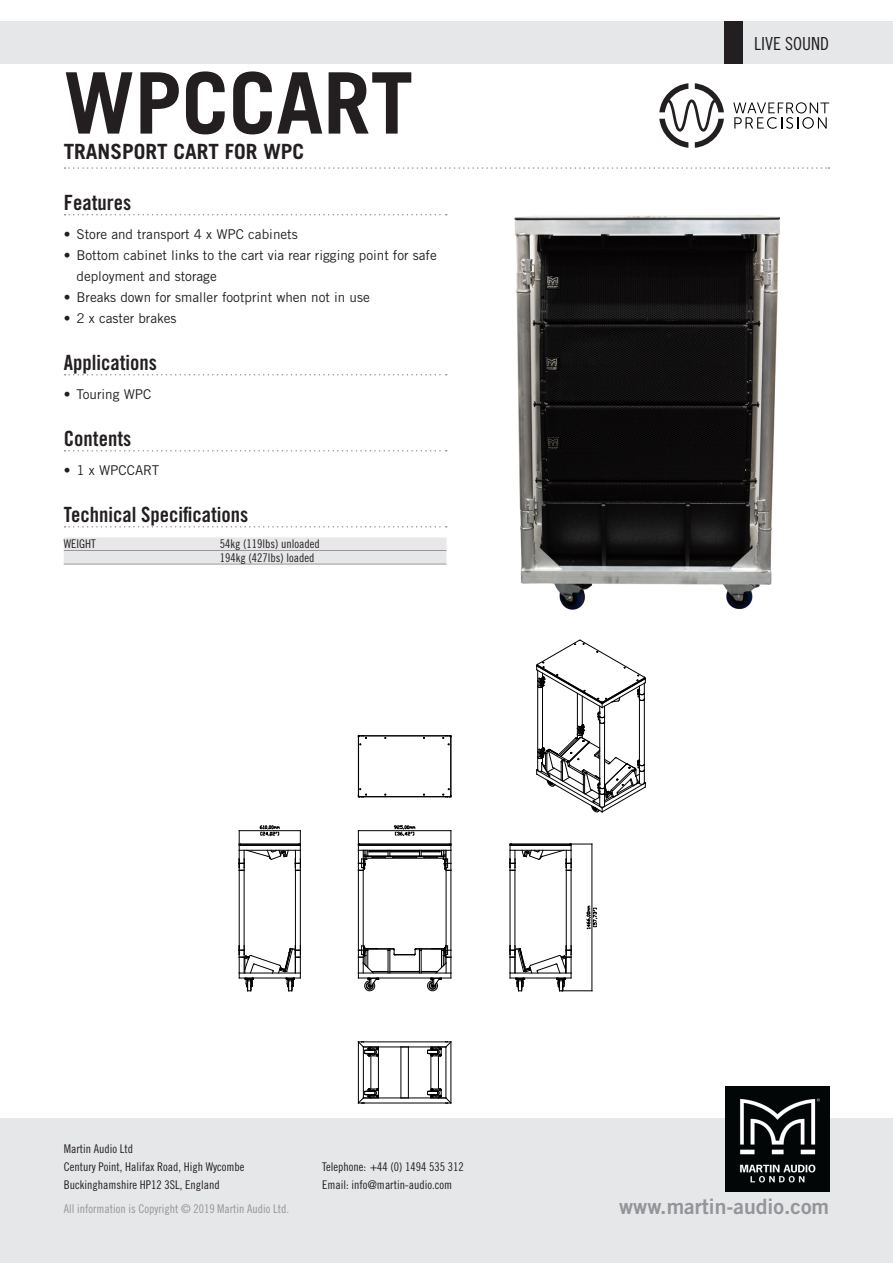
<style>
.page{position:relative;width:893px;height:1263px;background:#fff}
.page>*{position:absolute;margin:0;border:0;box-sizing:border-box;transform-origin:0 0}
.t1{font:700 84.9px "Trade Gothic LT Std";color:#231f20}
.t2{font:21.15px "Trade Gothic LT Std Bd 2";color:#939598}
.Content_header{font:21px "Trade Gothic LT Std Bd Cn 20";color:#231f20}
.t3{font:700 21px "Trade Gothic LT Std";color:#231f20}
.t4{font:18px "Trade Gothic LT Std Cn 18";color:#231f20}
.t5{font:13.5px/21px "Trade Gothic LT Std";color:#231f20}
.white_line__use{font:12px/18px "Trade Gothic LT Std Cn 18";color:#231f20}
.t6{font:12px "Trade Gothic LT Std Cn 18";color:#939598}
.whiteline{font:12px "Trade Gothic LT Std Cn 18";color:#231f20}
</style>
<div class="page">
<div style="left:0;top:21px;width:893px;height:43px;background:#e6e7e9"></div>
<div style="left:0;top:1118px;width:893px;height:145px;background:#e6e7e9"></div>
<img style="left:725px;top:1086px;width:104px;height:106px">
<div style="left:724px;top:21px;width:18px;height:43px;background:#231f20"></div>
<svg style="left:65px;top:167px;width:764px;height:2px"></svg>
<svg style="left:659px;top:83px;width:65px;height:65px"></svg>
<svg style="left:733px;top:102px;width:96px;height:27px"></svg>
<svg style="left:65px;top:214px;width:382px;height:1px"></svg>
<svg style="left:65px;top:374px;width:382px;height:1px"></svg>
<svg style="left:65px;top:450px;width:382px;height:1px"></svg>
<svg style="left:65px;top:526px;width:382px;height:1px"></svg>
<div style="left:64px;top:537px;width:382px;height:13px;background:#e9e7e8"></div>
<hr style="left:64px;top:550px;width:382px;height:1px;background:#8b8c8e">
<div style="left:64px;top:551px;width:382px;height:13px;background:#e6e7e9"></div>
<hr style="left:64px;top:564px;width:382px;height:1px;background:#939598">
<img style="left:514px;top:215px;width:266px;height:395px">
<hr style="left:451px;top:870px;width:1px;height:80px;background:#000">
<hr style="left:446px;top:870px;width:1px;height:76px;background:#000">
<hr style="left:363px;top:870px;width:1px;height:76px;background:#000">
<hr style="left:358px;top:870px;width:1px;height:80px;background:#000">
<svg style="left:358px;top:946px;width:94px;height:45px"></svg>
<hr style="left:244px;top:870px;width:1px;height:80px;background:#000">
<hr style="left:239px;top:870px;width:1px;height:80px;background:#000">
<hr style="left:300px;top:870px;width:1px;height:80px;background:#000">
<hr style="left:295px;top:870px;width:1px;height:80px;background:#000">
<hr style="left:240px;top:844px;width:59px;height:1px;background:#000">
<hr style="left:239px;top:845px;width:61px;height:1px;background:#000">
<hr style="left:239px;top:850px;width:61px;height:1px;background:#000">
<svg style="left:239px;top:946px;width:62px;height:45px"></svg>
<hr style="left:515px;top:870px;width:1px;height:80px;background:#000">
<hr style="left:510px;top:870px;width:1px;height:80px;background:#000">
<hr style="left:571px;top:870px;width:1px;height:80px;background:#000">
<hr style="left:566px;top:870px;width:1px;height:80px;background:#000">
<svg style="left:510px;top:946px;width:62px;height:45px"></svg>
<hr style="left:359px;top:736px;width:91px;height:1px;background:#000">
<hr style="left:359px;top:735px;width:91px;height:1px;background:#000">
<hr style="left:450px;top:737px;width:1px;height:59px;background:#000">
<hr style="left:358px;top:737px;width:1px;height:59px;background:#000">
<hr style="left:451px;top:737px;width:1px;height:59px;background:#000">
<hr style="left:359px;top:796px;width:91px;height:1px;background:#000">
<svg style="left:358px;top:735px;width:9px;height:10px"></svg>
<svg style="left:442px;top:735px;width:10px;height:10px"></svg>
<svg style="left:358px;top:788px;width:9px;height:10px"></svg>
<svg style="left:442px;top:788px;width:10px;height:10px"></svg>
<hr style="left:371px;top:1056px;width:1px;height:33px;background:#000">
<hr style="left:363px;top:1047px;width:1px;height:51px;background:#000">
<hr style="left:408px;top:1047px;width:1px;height:51px;background:#000">
<hr style="left:401px;top:1047px;width:1px;height:51px;background:#000">
<hr style="left:446px;top:1047px;width:1px;height:51px;background:#000">
<hr style="left:438px;top:1056px;width:1px;height:33px;background:#000">
<hr style="left:378px;top:1055px;width:1px;height:34px;background:#000">
<hr style="left:431px;top:1055px;width:1px;height:35px;background:#000">
<hr style="left:451px;top:1042px;width:1px;height:61px;background:#000">
<hr style="left:358px;top:1042px;width:1px;height:61px;background:#000">
<svg style="left:358px;top:1088px;width:21px;height:15px"></svg>
<svg style="left:358px;top:1042px;width:21px;height:15px"></svg>
<svg style="left:427px;top:1088px;width:25px;height:16px"></svg>
<svg style="left:427px;top:1041px;width:25px;height:16px"></svg>
<hr style="left:363px;top:1047px;width:83px;height:1px;background:#000">
<hr style="left:358px;top:1041px;width:93px;height:1px;background:#000">
<hr style="left:363px;top:1098px;width:83px;height:1px;background:#000">
<hr style="left:358px;top:1103px;width:93px;height:1px;background:#000">
<svg style="left:536px;top:640px;width:110px;height:172px"></svg>
<hr style="left:561px;top:990px;width:31px;height:1px;background:#000">
<hr style="left:592px;top:844px;width:1px;height:147px;background:#000">
<svg style="left:510px;top:844px;width:83px;height:27px"></svg>
<svg style="left:586px;top:906px;width:12px;height:23px"></svg>
<svg style="left:358px;top:825px;width:94px;height:46px"></svg>
<hr style="left:239px;top:830px;width:61px;height:1px;background:#000">
<svg style="left:295px;top:830px;width:6px;height:41px"></svg>
<svg style="left:239px;top:825px;width:50px;height:46px"></svg>
<h1 class="t1" style="left:64px;top:51px;width:351px">WPCCART</h1>
<h3 class="t3" style="left:64px;top:138px;width:242px">TRANSPORT CART FOR WPC</h3>
<p class="Content_header" style="left:64px;top:189px;width:69px">Features</p>
<p class="t5" style="left:64px;top:224px;width:235px">• Store and transport 4 x WPC cabinets</p>
<p class="t5" style="left:77px;top:245px;width:362px;text-indent:-13px">• Bottom cabinet links to the cart via rear rigging point for safe deployment and storage</p>
<p class="t5" style="left:64px;top:287px;width:307px">• Breaks down for smaller footprint when not in use</p>
<p class="t5" style="left:64px;top:308px;width:114px">• 2 x caster brakes</p>
<p class="Content_header" style="left:64px;top:349px;width:95px">Applications</p>
<p class="t5" style="left:64px;top:384px;width:89px">• Touring WPC</p>
<p class="Content_header" style="left:64px;top:425px;width:69px">Contents</p>
<p class="t5" style="left:64px;top:460px;width:97px">• 1 x WPCCART</p>
<p class="Content_header" style="left:64px;top:501px;width:186px">Technical Specifications</p>
<p class="white_line__use" style="left:64px;top:535px;width:33px">WEIGHT</p>
<p class="white_line__use" style="left:220px;top:535px;width:101px">54kg (119lbs) unloaded</p>
<p class="whiteline" style="left:220px;top:550px;width:96px">194kg (427lbs) loaded</p>
<h3 class="t4" style="left:754px;top:33px;width:76px">LIVE SOUND</h3>
<p class="white_line__use" style="left:64px;top:1140px;width:182px">Martin Audio Ltd<br>Century Point, Halifax Road, High Wycombe<br>Buckinghamshire HP12 3SL, England</p>
<p class="t6" style="left:64px;top:1202px;width:227px">All information is Copyright © 2019 Martin Audio Ltd.</p>
<p class="white_line__use" style="left:322px;top:1158px;width:143px">Telephone: +44 (0) 1494 535 312<br>Email: info@martin-audio.com</p>
<h2 class="t2" style="left:619px;top:1194px;width:212px">www.martin-audio.com</h2>
</div>
